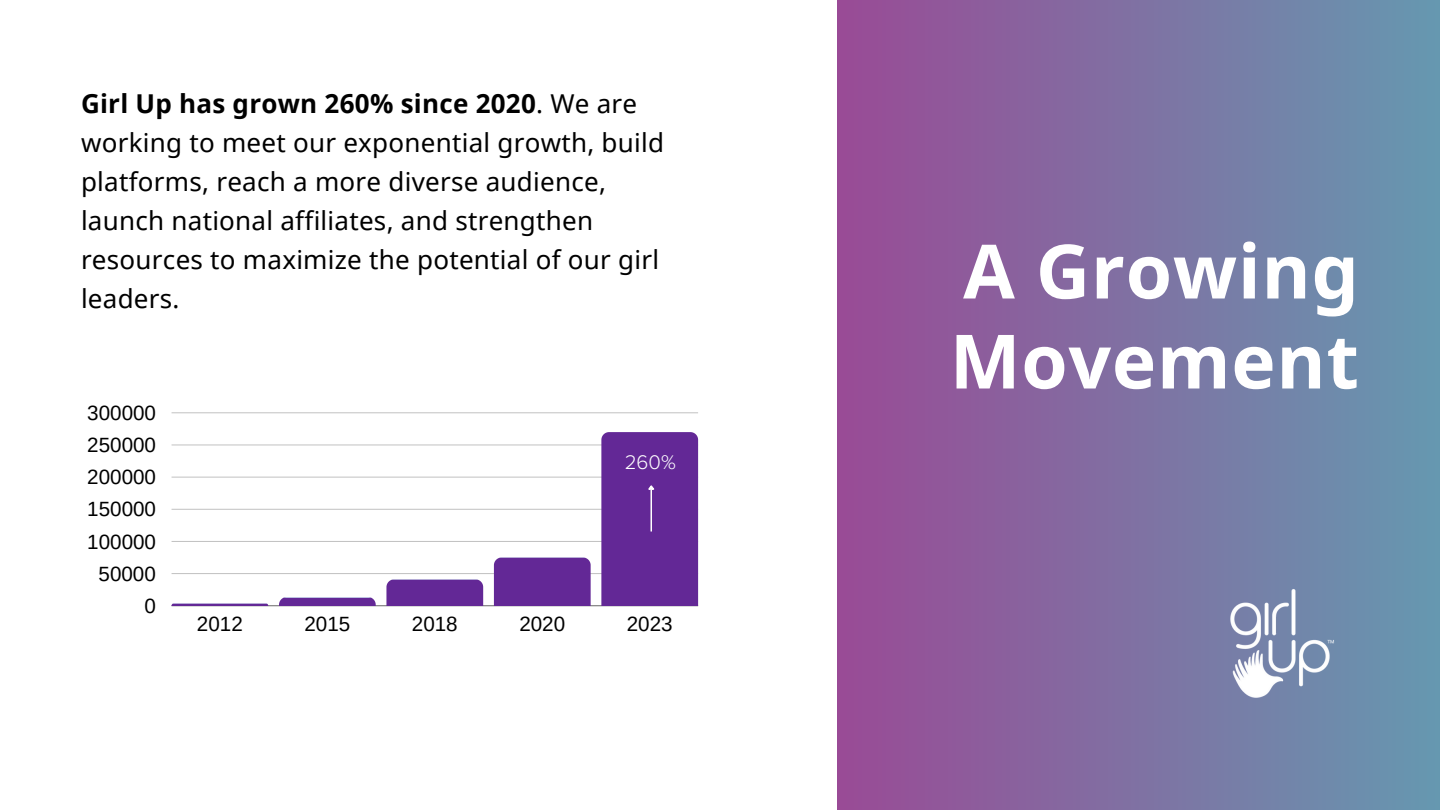
<style>
.page{position:relative;width:1440px;height:810px;background:#fff}
.page>*{position:absolute;margin:0;border:0;box-sizing:border-box;transform-origin:0 0}
.t1{font:700 75px/90px "Noto Sans";letter-spacing:.01em;color:#fff}
.t2{font:26px/39px "Noto Sans";letter-spacing:.01em;color:#000}
.t3{font:20.6px "Arimo";color:#000}
.t4{font:300 20.5px "Proxima Nova";color:#fff}
.s1{font-weight:700}
</style>
<div class="page">
<div style="left:837px;top:0;width:603px;height:810px;background:linear-gradient(to right,#994a96,#6598b0)"></div>
<img style="left:1201px;top:562px;width:158px;height:167px">
<hr style="left:172px;top:606px;width:526px;height:1px;background:#d9d9d9">
<hr style="left:172px;top:573px;width:526px;height:1px;background:#c5c5c5">
<hr style="left:172px;top:541px;width:526px;height:1px;background:#c3c3c3">
<hr style="left:172px;top:509px;width:526px;height:1px;background:#cecece">
<hr style="left:172px;top:477px;width:526px;height:1px;background:#d8d8d8">
<hr style="left:172px;top:445px;width:526px;height:1px;background:#e2e2e2">
<hr style="left:172px;top:413px;width:526px;height:1px;background:#ececec">
<svg style="left:172px;top:603px;width:96px;height:3px"></svg>
<svg style="left:279px;top:597px;width:97px;height:9px"></svg>
<div style="left:386px;top:579px;width:97px;height:27px;background:#632896"></div>
<div style="left:494px;top:557px;width:97px;height:49px;background:#632896"></div>
<div style="left:601px;top:432px;width:97px;height:174px;background:#632896"></div>
<p class="t2" style="left:81px;top:84px;width:585px"><span class="s1">Girl Up has grown 260% since 2020</span>. We are working to meet our exponential growth, build platforms, reach a more diverse audience, launch national affiliates, and strengthen resources to maximize the potential of our girl leaders.</p>
<p class="t3" style="left:87px;top:401px;width:70px">300000</p>
<p class="t3" style="left:87px;top:433px;width:70px">250000</p>
<p class="t3" style="left:87px;top:466px;width:70px">200000</p>
<p class="t3" style="left:87px;top:498px;width:70px">150000</p>
<p class="t3" style="left:87px;top:530px;width:70px">100000</p>
<p class="t3" style="left:99px;top:562px;width:59px">50000</p>
<p class="t3" style="left:145px;top:594px;width:13px">0</p>
<h1 class="t4" style="left:625px;top:452px;width:53px">260%</h1>
<p class="t3" style="left:197px;top:612px;width:47px">2012</p>
<p class="t3" style="left:304px;top:612px;width:47px">2015</p>
<p class="t3" style="left:412px;top:612px;width:47px">2018</p>
<p class="t3" style="left:519px;top:612px;width:47px">2020</p>
<p class="t3" style="left:627px;top:612px;width:47px">2023</p>
<h2 class="t1" style="left:950px;top:224px;width:411px">A Growing<br>Movement</h2>
</div>
